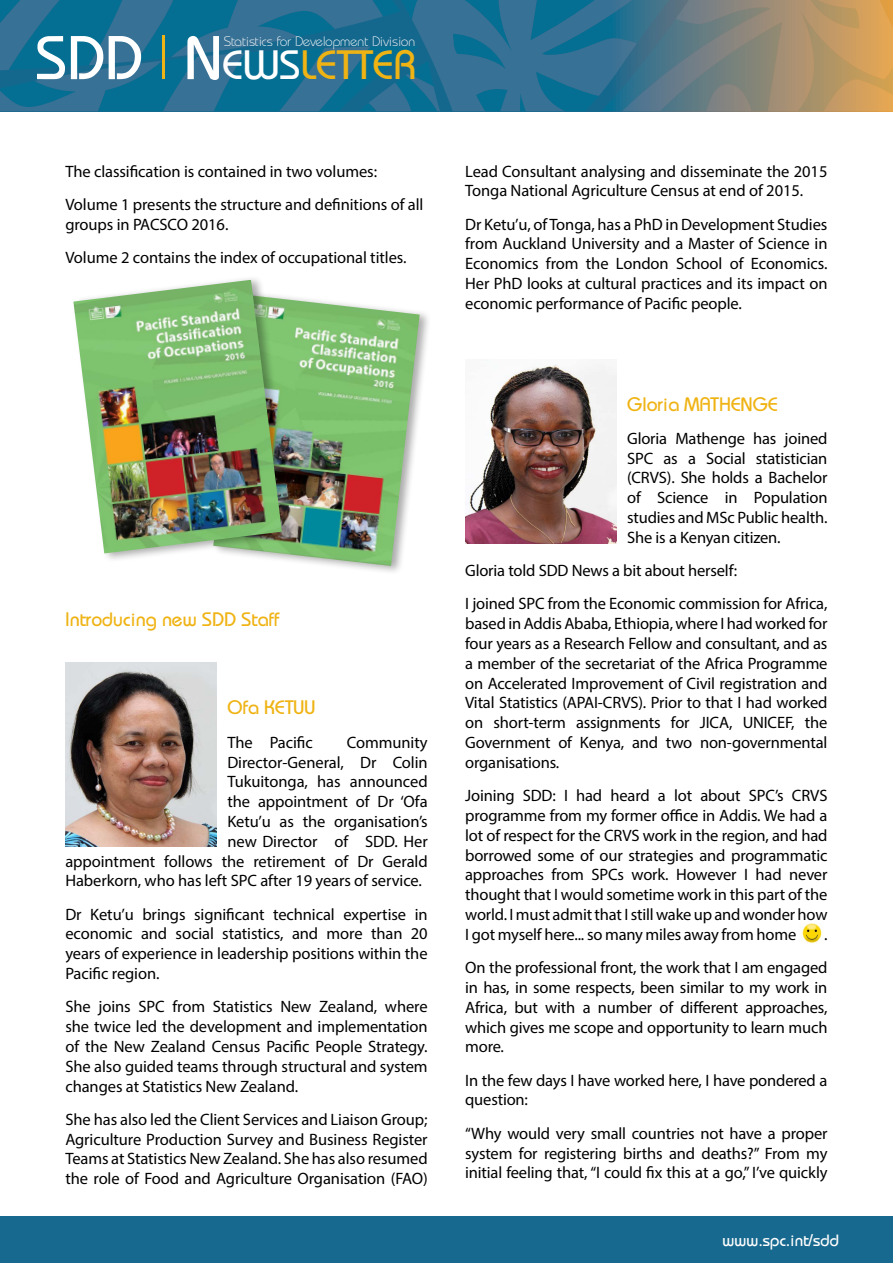
<style>
.page{position:relative;width:893px;height:1263px;background:#fff}
.page>*{position:absolute;margin:0;border:0;box-sizing:border-box;transform-origin:0 0}
.t1{font:40.95px "Bauhaus";color:#efb314}
.t2{font:19.5px "Bauhaus";color:#efb314}
.t3{font:16.5px/19.8px "Myriad Pro";letter-spacing:-.005em;color:#000;text-align:justify}
.t4{font:16.5px "Bauhaus";color:#fff}
.t5{font:300 14.4px "Bauhaus EF";letter-spacing:.005em;color:#fff}
.s1{font-size:61.5px;color:#fff}
.s2{font-family:"Bauhaus C";font-weight:300;font-size:61.95px}
.s3{color:#fff}
</style>
<div class="page">
<div style="left:0;top:1216px;width:893px;height:47px;background:#18698f"></div>
<svg style="left:0;top:0;width:893px;height:111px;background:#40768a"></svg>
<div style="left:211px;top:290px;width:221px;height:285px;background:#000;opacity:.33"></div>
<img style="left:213px;top:294px;width:207px;height:272px">
<div style="left:72px;top:275px;width:223px;height:288px;background:#000;opacity:.33"></div>
<img style="left:73px;top:280px;width:209px;height:273px">
<img style="left:65px;top:663px;width:151px;height:183px">
<img style="left:465px;top:364px;width:151px;height:179px">
<img style="left:802px;top:924px;width:20px;height:19px">
<h1 class="t1" style="left:36px;top:40px;width:382px"><span class="s1">SDD</span> <span class="s2">|</span> <span class="s1">N</span><span class="s3">EWS</span>LETTER</h1>
<p class="t5" style="left:224px;top:33px;width:193px">Statistics for Development Division</p>
<p class="t3" style="left:65px;top:154px;width:360px;line-height:33.3px">The classification is contained in two volumes:<br>Volume 1 presents the structure and definitions of all</p>
<p class="t3" style="left:65px;top:207px;width:343px;line-height:33.3px">groups in PACSCO 2016.<br>Volume 2 contains the index of occupational titles.</p>
<p class="t2" style="left:65px;top:607px;width:215px">Introducing new SDD Staff</p>
<p class="t2" style="left:227px;top:695px;width:90px">Ofa KETUU</p>
<p class="t3" style="left:227px;top:732px;width:87px">The Pacific</p>
<p class="t3" style="left:347px;top:732px;width:82px">Community</p>
<p class="t3" style="left:227px;top:752px;width:202px">Director-General, Dr Colin</p>
<p class="t3" style="left:227px;top:772px;width:202px">Tukuitonga, has announced</p>
<p class="t3" style="left:227px;top:791px;width:202px">the appointment of Dr ‘Ofa</p>
<p class="t3" style="left:227px;top:811px;width:202px">Ketu’u as the organisation’s</p>
<p class="t3" style="left:227px;top:831px;width:202px">new Director of SDD. Her</p>
<p class="t3" style="left:65px;top:851px;width:364px">appointment follows the retirement of Dr Gerald</p>
<p class="t3" style="left:65px;top:871px;width:358px">Haberkorn, who has left SPC after 19 years of service.</p>
<p class="t3" style="left:65px;top:904px;width:364px">Dr Ketu’u brings significant technical expertise in economic and social statistics, and more than 20 years of experience in leadership positions within the Pacific region.</p>
<p class="t3" style="left:65px;top:997px;width:364px">She joins SPC from Statistics New Zealand, where she twice led the development and implementation of the New Zealand Census Pacific People Strategy.<br>She also guided teams through structural and system changes at Statistics New Zealand.</p>
<p class="t3" style="left:65px;top:1109px;width:364px">She has also led the Client Services and Liaison Group; Agriculture Production Survey and Business Register Teams at Statistics New Zealand. She has also resumed the role of Food and Agriculture Organisation (FAO)</p>
<p class="t3" style="left:465px;top:161px;width:364px">Lead Consultant analysing and disseminate the 2015<br>Tonga National Agriculture Census at end of 2015.</p>
<p class="t3" style="left:465px;top:214px;width:364px">Dr Ketu’u, of Tonga, has a PhD in Development Studies from Auckland University and a Master of Science in Economics from the London School of Economics.<br>Her PhD looks at cultural practices and its impact on economic performance of Pacific people.</p>
<p class="t2" style="left:627px;top:392px;width:152px">Gloria MATHENGE</p>
<p class="t3" style="left:627px;top:428px;width:202px">Gloria Mathenge has joined SPC as a Social statistician (CRVS). She holds a Bachelor of Science in Population studies and MSc Public health.<br>She is a Kenyan citizen.</p>
<p class="t3" style="left:465px;top:554px;width:364px;line-height:33.3px">Gloria told SDD News a bit about herself:<br>I joined SPC from the Economic commission for Africa,</p>
<p class="t3" style="left:465px;top:613px;width:364px">based in Addis Ababa, Ethiopia, where I had worked for four years as a Research Fellow and consultant, and as a member of the secretariat of the Africa Programme on Accelerated Improvement of Civil registration and Vital Statistics (APAI-CRVS). Prior to that I had worked on short-term assignments for JICA, UNICEF, the Government of Kenya, and two non-governmental organisations.</p>
<p class="t3" style="left:465px;top:785px;width:364px">Joining SDD: I had heard a lot about SPC’s CRVS programme from my former office in Addis. We had a lot of respect for the CRVS work in the region, and had borrowed some of our strategies and programmatic approaches from SPCs work. However I had never thought that I would sometime work in this part of the world. I must admit that I still wake up and wonder how I got myself here... so many miles away from home</p>
<p class="t3" style="left:465px;top:917px;width:364px;line-height:33.3px;text-align:right">.<br>On the professional front, the work that I am engaged</p>
<p class="t3" style="left:465px;top:977px;width:364px">in has, in some respects, been similar to my work in Africa, but with a number of different approaches, which gives me scope and opportunity to learn much more.</p>
<p class="t3" style="left:465px;top:1070px;width:364px">In the few days I have worked here, I have pondered a question:</p>
<p class="t3" style="left:465px;top:1123px;width:364px">“Why would very small countries not have a proper system for registering births and deaths?” From my initial feeling that, “I could fix this at a go,” I’ve quickly</p>
<p class="t4" style="left:722px;top:1229px;width:118px">www.spc.int/sdd</p>
</div>
